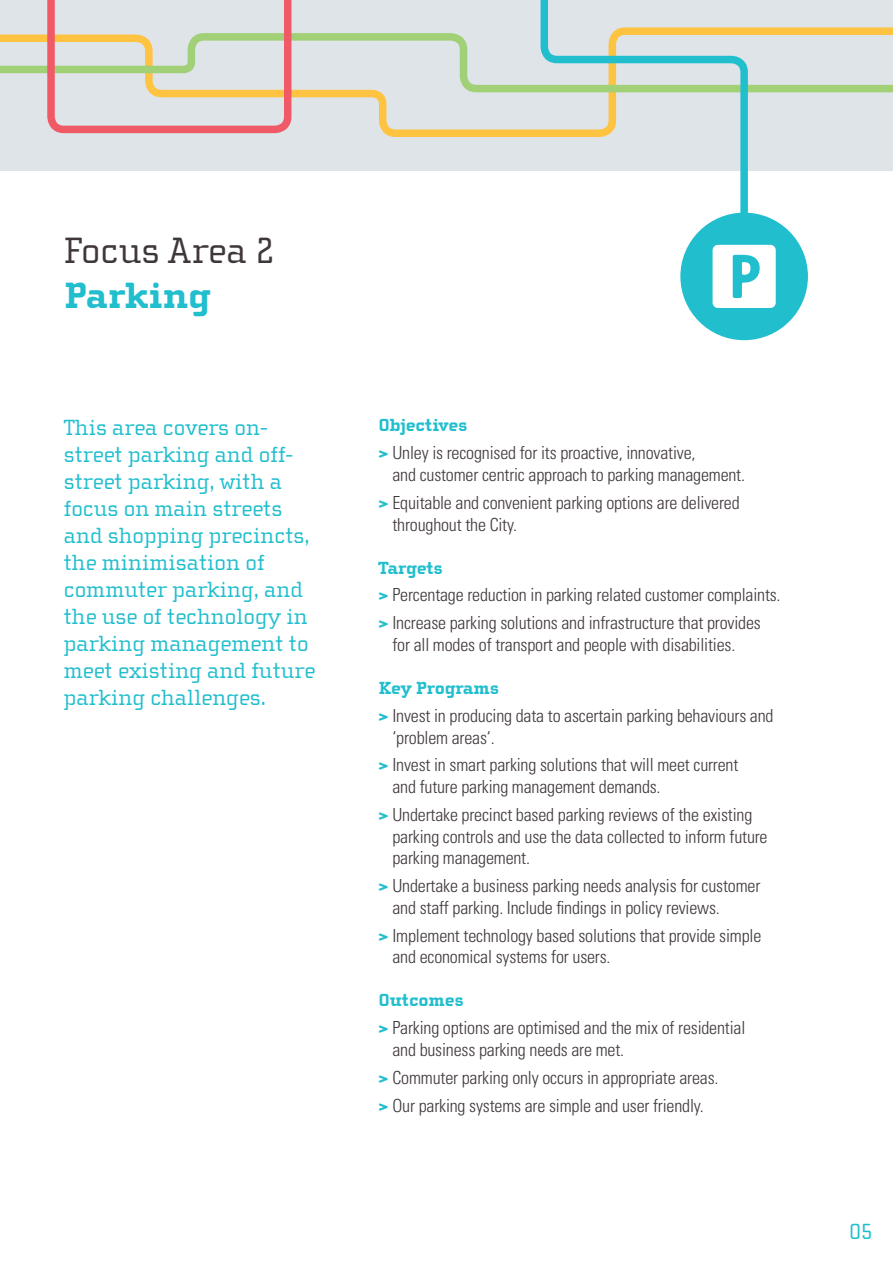
<style>
.page{position:relative;width:893px;height:1263px;background:#fff}
.page>*{position:absolute;margin:0;border:0;box-sizing:border-box;transform-origin:0 0}
.t1{font:37.5px "Cholla Slab OT";color:#3f373b}
.t2{font:800 37.5px "Cholla Slab OT";color:#21bece}
.t3{font:22.5px/27px "Cholla Slab OT";color:#21bece}
.t4{font:300 condensed 18px/21.6px "Univers";letter-spacing:-.01em;color:#3f373b}
.t5{font:800 18px "Cholla Slab OT";letter-spacing:-.01em;color:#21bece}
.s1{font-family:"Cholla Slab OT";font-weight:800;font-stretch:normal;color:#21bece}
</style>
<div class="page">
<div style="left:0;top:0;width:893px;height:170px;background:#dfe4e8"></div>
<svg style="left:295px;top:27px;width:598px;height:110px"></svg>
<svg style="left:0;top:29px;width:893px;height:67px"></svg>
<svg style="left:44px;top:0;width:251px;height:134px"></svg>
<svg style="left:537px;top:0;width:215px;height:234px"></svg>
<div style="left:680px;top:213px;width:128px;height:127px;background:#21bece;border-radius:50%"></div>
<svg style="left:713px;top:245px;width:63px;height:63px"></svg>
<h1 class="t1" style="left:64px;top:230px;width:212px">Focus Area 2</h1>
<h1 class="t2" style="left:64px;top:275px;width:149px">Parking</h1>
<p class="t3" style="left:64px;top:415px;width:253px">This area covers on&shy;street parking and off&shy;street parking, with a focus on main streets and shopping precincts, the minimisation of commuter parking, and the use of technology in parking management to meet existing and future parking challenges.</p>
<p class="t5" style="left:378px;top:416px;width:91px">Objectives</p>
<p class="t4" style="left:392px;top:442px;width:354px;text-indent:-14px"><span class="s1">&gt;</span> Unley is recognised for its proactive, innovative,<br>and customer centric approach to parking management.</p>
<p class="t4" style="left:392px;top:492px;width:349px;text-indent:-14px"><span class="s1">&gt;</span> Equitable and convenient parking options are delivered throughout the City.</p>
<p class="t5" style="left:378px;top:558px;width:66px">Targets</p>
<p class="t4" style="left:378px;top:581px;width:404px;line-height:27.9px"><span class="s1">&gt;</span> Percentage reduction in parking related customer complaints. <span class="s1">&gt;</span> Increase parking solutions and infrastructure that provides</p>
<p class="t4" style="left:392px;top:634px;width:344px">for all modes of transport and people with disabilities.</p>
<p class="t5" style="left:378px;top:678px;width:122px">Key Programs</p>
<p class="t4" style="left:392px;top:704px;width:383px;text-indent:-14px"><span class="s1">&gt;</span> Invest in producing data to ascertain parking behaviours and ‘problem areas‘.</p>
<p class="t4" style="left:392px;top:754px;width:347px;text-indent:-14px"><span class="s1">&gt;</span> Invest in smart parking solutions that will meet current and future parking management demands.</p>
<p class="t4" style="left:392px;top:804px;width:377px;text-indent:-14px"><span class="s1">&gt;</span> Undertake precinct based parking reviews of the existing parking controls and use the data collected to inform future parking management.</p>
<p class="t4" style="left:392px;top:875px;width:369px;text-indent:-14px"><span class="s1">&gt;</span> Undertake a business parking needs analysis for customer and staff parking. Include findings in policy reviews.</p>
<p class="t4" style="left:392px;top:924px;width:370px;text-indent:-14px"><span class="s1">&gt;</span> Implement technology based solutions that provide simple and economical systems for users.</p>
<p class="t5" style="left:378px;top:991px;width:87px">Outcomes</p>
<p class="t4" style="left:392px;top:1017px;width:354px;text-indent:-14px"><span class="s1">&gt;</span> Parking options are optimised and the mix of residential and business parking needs are met.</p>
<p class="t4" style="left:378px;top:1063px;width:342px;line-height:27.9px"><span class="s1">&gt;</span> Commuter parking only occurs in appropriate areas. <span class="s1">&gt;</span> Our parking systems are simple and user friendly.</p>
<p class="t3" style="left:850px;top:1218px;width:24px">05</p>
</div>
